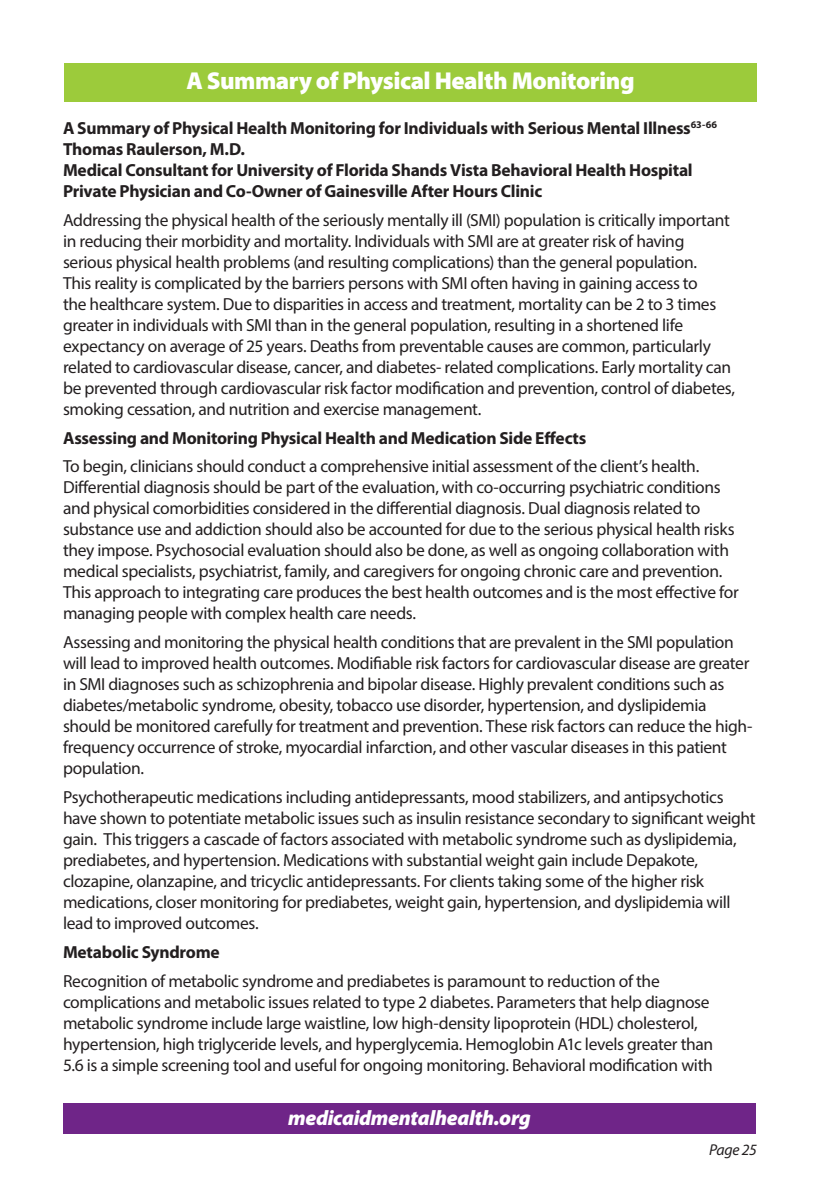
<style>
.page{position:relative;width:819px;height:1197px;background:#fff}
.page>*{position:absolute;margin:0;border:0;box-sizing:border-box;transform-origin:0 0}
.Body_Text{font:900 24.5px "Myriad Pro";letter-spacing:-.02em;color:#fff}
.t1{font:italic 900 21px "Myriad Pro";letter-spacing:-.015em;color:#fff}
.Body_Text-2{font:17.5px/21px "Myriad Pro";letter-spacing:-.02em;color:#231f20}
.Body_Text-3{font:700 17.5px/21px "Myriad Pro";letter-spacing:-.015em;color:#231f20}
.t2{font:italic 15.75px "Myriad Pro";letter-spacing:-.025em;color:#231f20}
</style>
<div class="page">
<div style="left:63px;top:1104px;width:693px;height:30px;background:#6f2588"></div>
<div style="left:64px;top:63px;width:693px;height:38px;background:#9ccb3b"></div>
<p class="Body_Text" style="left:186px;top:64px;width:450px">A Summary of Physical Health Monitoring</p>
<p class="Body_Text-3" style="left:63px;top:117px;width:656px">A Summary of Physical Health Monitoring for Individuals with Serious Mental Illness<sup>63-66<br></sup>Thomas Raulerson, M.D.<br>Medical Consultant for University of Florida Shands Vista Behavioral Health Hospital Private Physician and Co-Owner of Gainesville After Hours Clinic</p>
<p class="Body_Text-2" style="left:63px;top:209px;width:674px">Addressing the physical health of the seriously mentally ill (SMI) population is critically important in reducing their morbidity and mortality. Individuals with SMI are at greater risk of having serious physical health problems (and resulting complications) than the general population.<br>This reality is complicated by the barriers persons with SMI often having in gaining access to<br>the healthcare system. Due to disparities in access and treatment, mortality can be 2 to 3 times greater in individuals with SMI than in the general population, resulting in a shortened life expectancy on average of 25 years. Deaths from preventable causes are common, particularly related to cardiovascular disease, cancer, and diabetes- related complications. Early mortality can be prevented through cardiovascular risk factor modification and prevention, control of diabetes, smoking cessation, and nutrition and exercise management.</p>
<p class="Body_Text-3" style="left:63px;top:427px;width:525px">Assessing and Monitoring Physical Health and Medication Side Effects</p>
<p class="Body_Text-2" style="left:63px;top:456px;width:677px">To begin, clinicians should conduct a comprehensive initial assessment of the client’s health.<br>Differential diagnosis should be part of the evaluation, with co-occurring psychiatric conditions and physical comorbidities considered in the differential diagnosis. Dual diagnosis related to substance use and addiction should also be accounted for due to the serious physical health risks they impose. Psychosocial evaluation should also be done, as well as ongoing collaboration with medical specialists, psychiatrist, family, and caregivers for ongoing chronic care and prevention.<br>This approach to integrating care produces the best health outcomes and is the most effective for managing people with complex health care needs.</p>
<p class="Body_Text-2" style="left:63px;top:632px;width:691px">Assessing and monitoring the physical health conditions that are prevalent in the SMI population will lead to improved health outcomes. Modifiable risk factors for cardiovascular disease are greater in SMI diagnoses such as schizophrenia and bipolar disease. Highly prevalent conditions such as diabetes/metabolic syndrome, obesity, tobacco use disorder, hypertension, and dyslipidemia should be monitored carefully for treatment and prevention. These risk factors can reduce the high&shy;frequency occurrence of stroke, myocardial infarction, and other vascular diseases in this patient population.</p>
<p class="Body_Text-2" style="left:63px;top:787px;width:694px">Psychotherapeutic medications including antidepressants, mood stabilizers, and antipsychotics have shown to potentiate metabolic issues such as insulin resistance secondary to significant weight gain. This triggers a cascade of factors associated with metabolic syndrome such as dyslipidemia, prediabetes, and hypertension. Medications with substantial weight gain include Depakote, clozapine, olanzapine, and tricyclic antidepressants. For clients taking some of the higher risk medications, closer monitoring for prediabetes, weight gain, hypertension, and dyslipidemia will lead to improved outcomes.</p>
<p class="Body_Text-3" style="left:63px;top:941px;width:158px">Metabolic Syndrome</p>
<p class="Body_Text-2" style="left:63px;top:970px;width:652px">Recognition of metabolic syndrome and prediabetes is paramount to reduction of the complications and metabolic issues related to type 2 diabetes. Parameters that help diagnose metabolic syndrome include large waistline, low high-density lipoprotein (HDL) cholesterol, hypertension, high triglyceride levels, and hyperglycemia. Hemoglobin A1c levels greater than 5.6 is a simple screening tool and useful for ongoing monitoring. Behavioral modification with</p>
<p class="t1" style="left:288px;top:1104px;width:244px">medicaidmentalhealth.org</p>
<p class="t2" style="left:709px;top:1140px;width:49px">Page 25</p>
</div>
